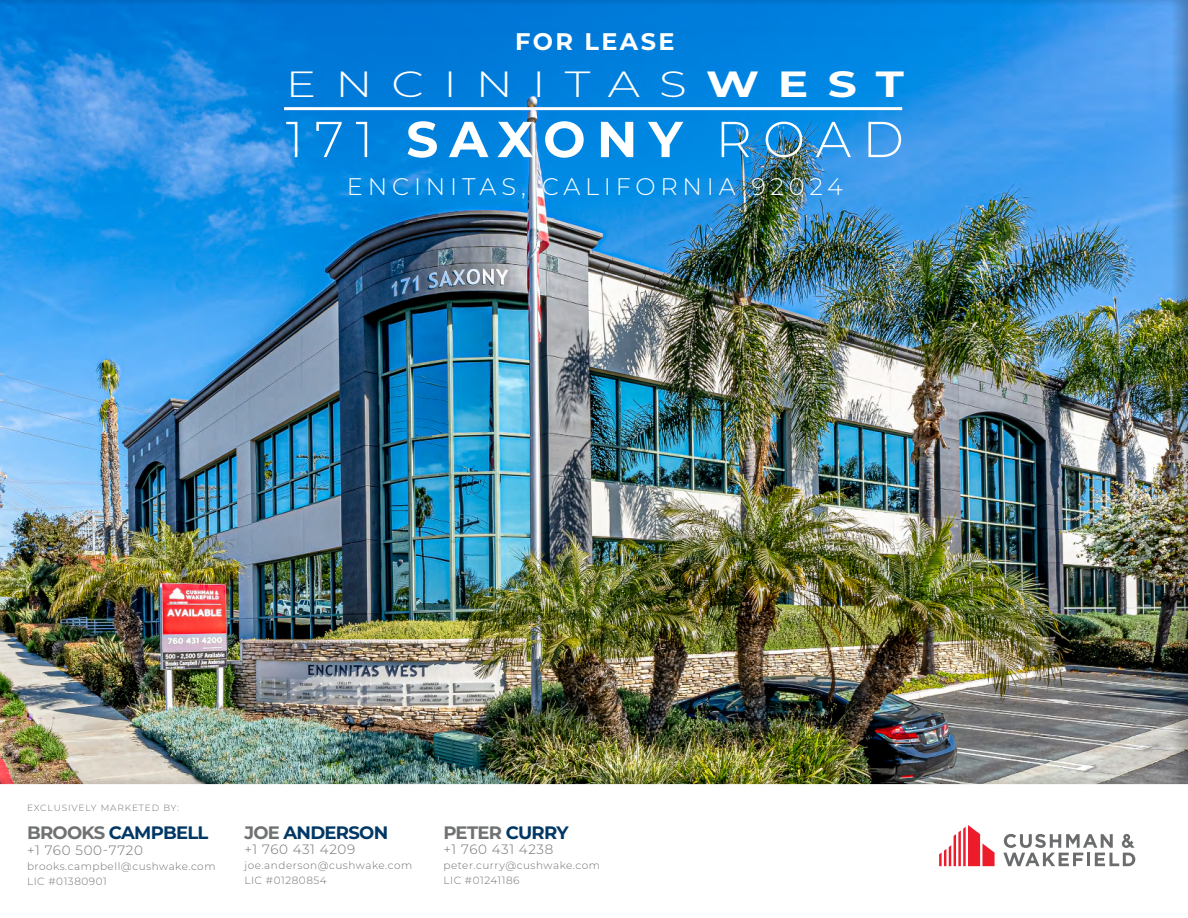
<style>
.page{position:relative;width:1188px;height:918px;background:#fff}
.page>*{position:absolute;margin:0;border:0;box-sizing:border-box;transform-origin:0 0}
.t1{font:300 50.4px "Montserrat";letter-spacing:.22em;color:#fff}
.t2{font:300 36.45px "Montserrat";letter-spacing:.42em;color:#fff;scale:1.25 1}
.t3{font:300 24px "Montserrat";letter-spacing:.2em;color:#fff}
.t4{font:700 24px "Montserrat";letter-spacing:.1em;color:#fff}
.t5{font:700 18px "Montserrat";letter-spacing:-.04em;color:#003764}
.t6{font:700 18px "Montserrat";letter-spacing:-.04em;color:#707272}
.t7{font:300 13.5px "Montserrat";letter-spacing:.05em;color:#707272}
.t8{font:300 10.5px/15px "Montserrat";letter-spacing:.05em;color:#707272}
.t9{font:300 9px "Montserrat";letter-spacing:.1em;color:#707272}
.s1{font-weight:700}
.s2{color:#707272}
.s3{color:#003764}
</style>
<div class="page">
<div style="left:0;top:0;width:1188px;height:785px;background:#000;opacity:.25"></div>
<hr style="left:284px;top:107px;width:618px;height:3px;background:#fff">
<div style="left:0;top:784px;width:1188px;height:134px;background:#fff"></div>
<svg style="left:939px;top:825px;width:56px;height:41px"></svg>
<svg style="left:1003px;top:834px;width:132px;height:32px"></svg>
<h3 class="t4" style="left:515px;top:24px;width:161px">FOR LEASE</h3>
<h2 class="t2" style="left:286px;top:59px;width:496px">ENCINITAS<span class="s1">WEST</span></h2>
<h1 class="t1" style="left:286px;top:105px;width:620px">171 <span class="s1">SAXONY</span> ROAD</h1>
<h3 class="t3" style="left:347px;top:171px;width:497px">ENCINITAS, CALIFORNIA 92024</h3>
<p class="t9" style="left:27px;top:802px;width:153px">EXCLUSIVELY MARKETED BY:</p>
<h3 class="t5" style="left:27px;top:819px;width:183px"><span class="s2">BROOKS</span> CAMPBELL</h3>
<p class="t7" style="left:27px;top:841px;width:117px">+1 760 500-7720</p>
<p class="t8" style="left:27px;top:858px;width:190px">brooks.campbell@cushwake.com<br>LIC #01380901</p>
<h3 class="t5" style="left:244px;top:819px;width:145px"><span class="s2">JOE</span> ANDERSON</h3>
<p class="t7" style="left:244px;top:840px;width:112px">+1 760 431 4209</p>
<p class="t8" style="left:244px;top:857px;width:169px">joe.anderson@cushwake.com<br>LIC #01280854</p>
<h3 class="t6" style="left:443px;top:819px;width:127px">PETER <span class="s3">CURRY</span></h3>
<p class="t7" style="left:443px;top:840px;width:112px">+1 760 431 4238</p>
<p class="t8" style="left:443px;top:857px;width:158px">peter.curry@cushwake.com<br>LIC #01241186</p>
</div>
